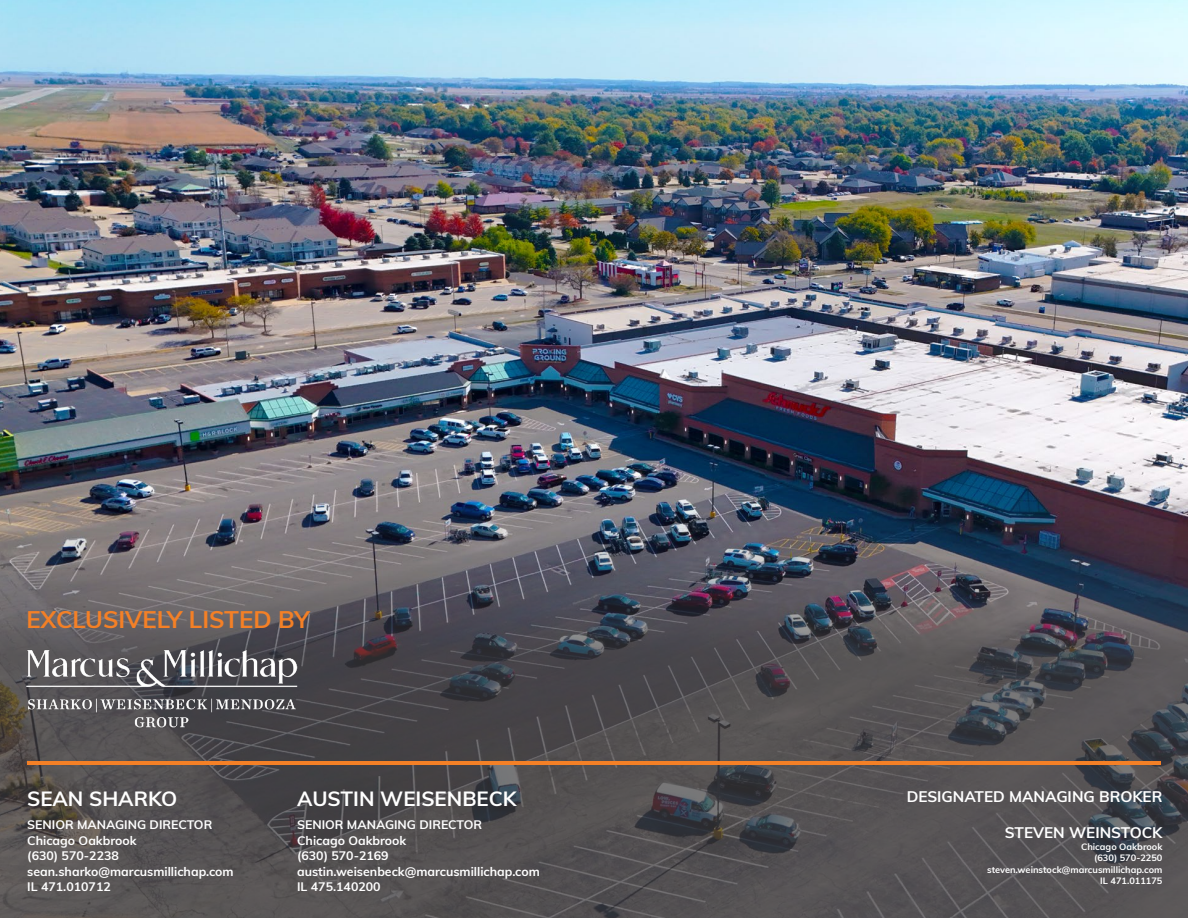
<style>
.page{position:relative;width:1188px;height:918px;background:#fff}
.page>*{position:absolute;margin:0;border:0;box-sizing:border-box;transform-origin:0 0}
.Title_All_Caps_Muli_Bold_16pt_White{font:700 24px "Muli";color:#f48026}
.Page_Title{font:700 20.55px "Muli";color:#fff}
.Page_Title-2{font:700 15.3px "Muli";color:#fff}
.Page_Title-3{font:700 12.3px "Muli";color:#fff}
.Page_Title-4{font:700 9.15px "Muli";color:#fff}
</style>
<div class="page">
<img style="left:0;top:0;width:1188px;height:437px">
<img style="left:0;top:437px;width:1188px;height:481px">
<hr style="left:27px;top:762px;width:1134px;height:3px;background:#f48026">
<img style="left:16px;top:628px;width:293px;height:120px">
<p class="Title_All_Caps_Muli_Bold_16pt_White" style="left:26px;top:602px;width:285px">EXCLUSIVELY LISTED BY</p>
<p class="Page_Title" style="left:27px;top:784px;width:152px">SEAN SHARKO</p>
<p class="Page_Title-3" style="left:27px;top:816px;width:187px">SENIOR MANAGING DIRECTOR</p>
<p class="Page_Title-3" style="left:27px;top:831px;width:111px">Chicago Oakbrook</p>
<p class="Page_Title-3" style="left:27px;top:847px;width:93px">(630) 570-2238</p>
<p class="Page_Title-3" style="left:27px;top:862px;width:208px">sean.sharko@marcusmillichap.com</p>
<p class="Page_Title-3" style="left:27px;top:878px;width:85px">IL 471.010712</p>
<p class="Page_Title" style="left:297px;top:784px;width:221px">AUSTIN WEISENBECK</p>
<p class="Page_Title-3" style="left:297px;top:816px;width:187px">SENIOR MANAGING DIRECTOR</p>
<p class="Page_Title-3" style="left:297px;top:831px;width:111px">Chicago Oakbrook</p>
<p class="Page_Title-3" style="left:297px;top:847px;width:93px">(630) 570-2169</p>
<p class="Page_Title-3" style="left:297px;top:862px;width:244px">austin.weisenbeck@marcusmillichap.com</p>
<p class="Page_Title-3" style="left:297px;top:878px;width:85px">IL 475.140200</p>
<p class="Page_Title-2" style="left:907px;top:785px;width:257px">DESIGNATED MANAGING BROKER</p>
<p class="Page_Title-2" style="left:1005px;top:822px;width:159px">STEVEN WEINSTOCK</p>
<p class="Page_Title-4" style="left:1081px;top:840px;width:83px">Chicago Oakbrook</p>
<p class="Page_Title-4" style="left:1094px;top:851px;width:70px">(630) 570-2250</p>
<p class="Page_Title-4" style="left:987px;top:863px;width:177px">steven.weinstock@marcusmillichap.com</p>
<p class="Page_Title-4" style="left:1100px;top:874px;width:64px">IL 471.011175</p>
</div>
